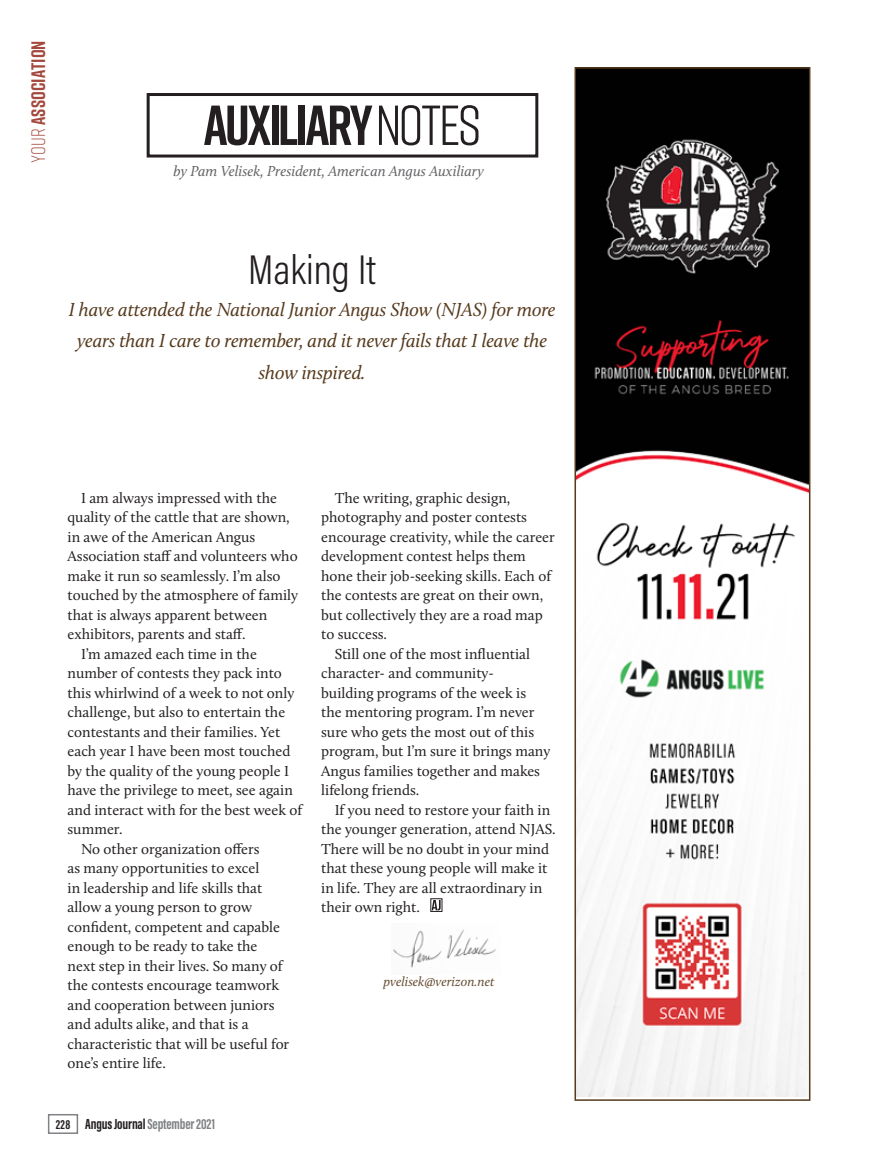
<style>
.page{position:relative;width:878px;height:1168px;background:#fff}
.page>*{position:absolute;margin:0;border:0;box-sizing:border-box;transform-origin:0 0}
.Column_Title{font:700 56.25px "Rift";letter-spacing:-.045em;color:#231f20}
.Column_Headline{font:300 42px "Acumin Pro Cond";color:#231f20}
.col-deck{font:italic 19.5px/31.5px "Calluna";letter-spacing:-.01em;color:#563a1d;text-align:center}
.t1{font:700 19.5px "Rift";letter-spacing:.005em;color:#a4493e}
.Body_Text{font:15px/19.5px "Calluna";color:#231f20}
.Byline_2_copy{font:italic 15px "Calluna";color:#636366}
.t2{font:700 15px "Acumin Pro Extra Cond";letter-spacing:-.01em;color:#808285}
.Editor_s_Note{font:italic 13.5px "Calluna";color:#674d33}
.s1{font-weight:300}
.s2{font-weight:400}
.s3{font-size:13.5px;color:#231f20}
.s4{color:#231f20}
</style>
<div class="page">
<div style="left:430px;top:898px;width:12px;height:14px;border:1px solid #231f20"></div>
<svg style="left:431px;top:900px;width:9px;height:10px"></svg>
<img style="left:393px;top:929px;width:103px;height:39px">
<div style="left:147px;top:93px;width:391px;height:65px;border:3px solid #231f20"></div>
<img style="left:577px;top:70px;width:230px;height:1026px">
<div style="left:574px;top:67px;width:236px;height:1034px;border:2px solid #563a1d"></div>
<div style="left:48px;top:1114px;width:30px;height:20px;border:2px solid #808285"></div>
<h3 class="t1" style="left:24px;top:163px;width:124px;rotate:-90deg"><span class="s1">Your</span> ASSOCIATION</h3>
<p class="Column_Title" style="left:204px;top:85px;width:279px">AUXILIARY <span class="s2">NOTES</span></p>
<p class="Byline_2_copy" style="left:173px;top:162px;width:312px">by Pam Velisek, President, American Angus Auxiliary</p>
<p class="Column_Headline" style="left:248px;top:243px;width:129px">Making It</p>
<p class="col-deck" style="left:69px;top:293px;width:488px">I have attended the National Junior Angus Show (NJAS) for more years than I care to remember, and it never fails that I leave the show inspired.</p>
<p class="Body_Text" style="left:68px;top:488px;width:232px;text-indent:14px">I am always impressed with the quality of the cattle that are shown, in awe of the American Angus Association staff and volunteers who make it run so seamlessly. I’m also touched by the atmosphere of family that is always apparent between exhibitors, parents and staff.</p>
<p class="Body_Text" style="left:68px;top:644px;width:236px;text-indent:14px">I’m amazed each time in the number of contests they pack into this whirlwind of a week to not only challenge, but also to entertain the contestants and their families. Yet each year I have been most touched by the quality of the young people I have the privilege to meet, see again and interact with for the best week of summer.</p>
<p class="Body_Text" style="left:68px;top:839px;width:223px;text-indent:14px">No other organization offers<br>as many opportunities to excel<br>in leadership and life skills that allow a young person to grow confident, competent and capable enough to be ready to take the next step in their lives. So many of the contests encourage teamwork and cooperation between juniors and adults alike, and that is a characteristic that will be useful for one’s entire life.</p>
<p class="Body_Text" style="left:321px;top:488px;width:235px;text-indent:14px">The writing, graphic design, photography and poster contests encourage creativity, while the career development contest helps them hone their job-seeking skills. Each of the contests are great on their own, but collectively they are a road map to success.</p>
<p class="Body_Text" style="left:321px;top:644px;width:231px;text-indent:14px">Still one of the most influential character- and community-<br>building programs of the week is the mentoring program. I’m never sure who gets the most out of this program, but I’m sure it brings many<br>Angus families together and makes lifelong friends.</p>
<p class="Body_Text" style="left:321px;top:800px;width:236px;text-indent:14px">If you need to restore your faith in the younger generation, attend NJAS.<br>There will be no doubt in your mind that these young people will make it in life. They are all extraordinary in their own right.</p>
<p class="Editor_s_Note" style="left:383px;top:973px;width:112px">pvelisek@verizon.net</p>
<p class="t2" style="left:56px;top:1115px;width:161px"><span class="s3">228</span> <span class="s4">Angus Journal</span> September 2021</p>
</div>
